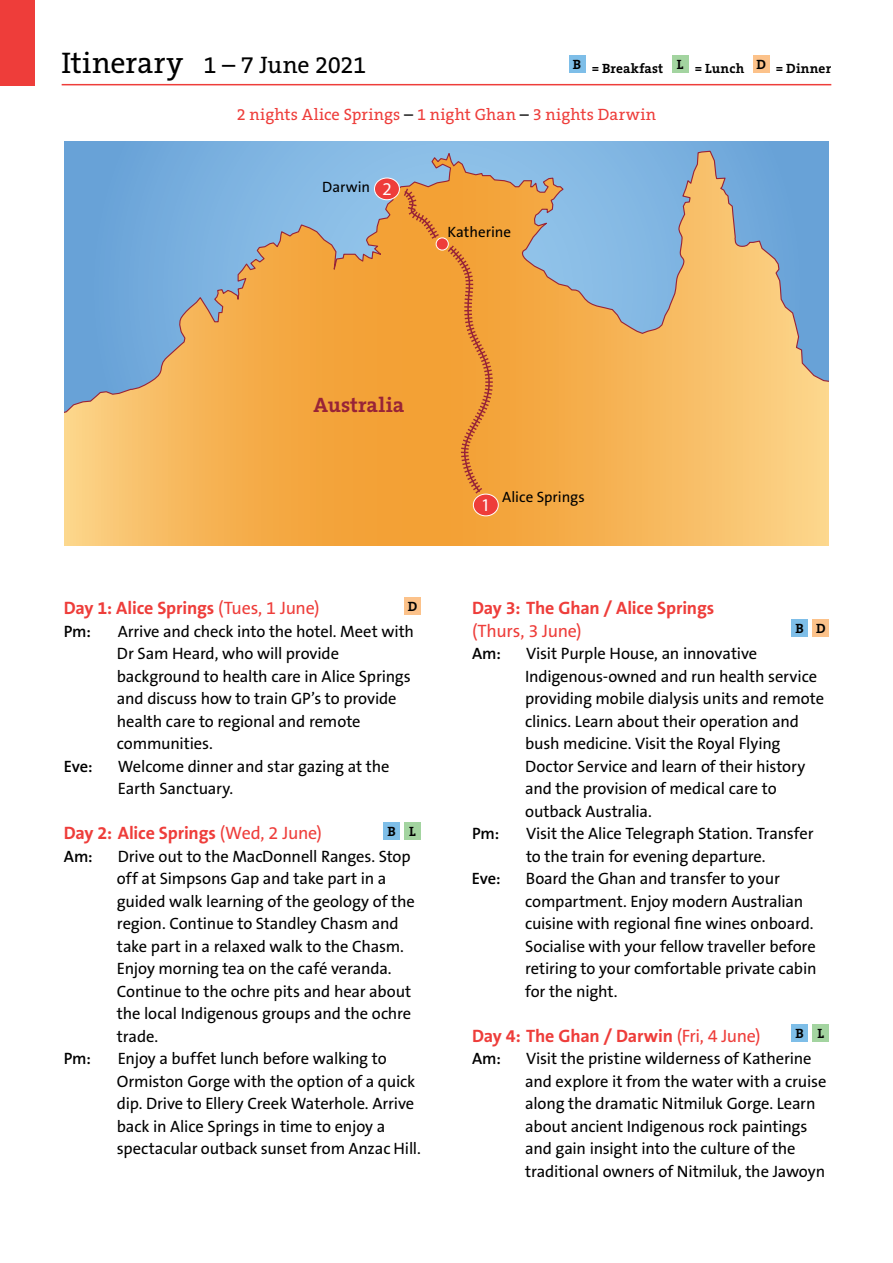
<style>
.page{position:relative;width:893px;height:1263px;background:#fff}
.page>*{position:absolute;margin:0;border:0;box-sizing:border-box;transform-origin:0 0}
.t1{font:24px "The Serif B5 Plain";letter-spacing:-.015em;color:#000}
.t2{font:700 21px "The Serif B7";color:#982337}
.t3{font:700 18px "The Sans B7";letter-spacing:-.01em;color:#ee3d3a}
.t4{font:18px "The Sans B5 Plain";letter-spacing:-.015em;color:#ee3d3a}
.t5{font:18px "Myriad Pro";color:#fff}
.t6{font:16.5px/22.5px "The Sans B5 Plain";letter-spacing:-.01em;color:#000}
.t7{font:16.5px "The Serif B5 Plain";letter-spacing:.01em;color:#ee3d3a}
.t8{font:600 16.5px "The Sans B6";letter-spacing:-.01em;color:#000}
.t9{font:15px "The Sans B5 Plain";color:#000}
.t10{font:700 13.5px "The Serif B7";letter-spacing:.01em;color:#000}
.s1{font-size:30px}
.s2{color:#000}
.s3{font-family:"Myriad Pro";font-size:18px;color:#fff}
.s4{font-family:"The Sans B5 Plain";font-weight:400}
</style>
<div class="page">
<div style="left:812px;top:619px;width:17px;height:18px;background:#fcc28a"></div>
<div style="left:791px;top:619px;width:17px;height:18px;background:#7ebee8"></div>
<div style="left:812px;top:1024px;width:17px;height:18px;background:#a3d4a0"></div>
<div style="left:791px;top:1024px;width:17px;height:18px;background:#7ebee8"></div>
<hr style="left:62px;top:84px;width:769px;height:1px;background:#ee3d3a">
<div style="left:672px;top:56px;width:16px;height:17px;background:#a3d4a0"></div>
<div style="left:569px;top:56px;width:16px;height:17px;background:#7ebee8"></div>
<div style="left:753px;top:56px;width:16px;height:17px;background:#fcc28a"></div>
<div style="left:0;top:0;width:34px;height:85px;background:#ee3d3a"></div>
<div style="left:404px;top:597px;width:17px;height:17px;background:#fcc28a"></div>
<div style="left:383px;top:822px;width:17px;height:17px;background:#7ebee8"></div>
<div style="left:404px;top:822px;width:17px;height:17px;background:#a3d4a0"></div>
<svg style="left:64px;top:142px;width:765px;height:8px;background:#7bb1df"></svg>
<svg style="left:64px;top:150px;width:765px;height:396px;background:#cdb07f"></svg>
<div style="left:473px;top:494px;width:25px;height:22px;background:#ee3d3a;border-radius:50%"></div>
<div style="left:473px;top:494px;width:26px;height:22px;border:1px solid #fff;border-radius:50%"></div>
<div style="left:374px;top:178px;width:25px;height:22px;background:#ee3d3a;border-radius:50%"></div>
<div style="left:374px;top:178px;width:26px;height:22px;border:1px solid #fff;border-radius:50%"></div>
<div style="left:436px;top:238px;width:12px;height:12px;background:#ee3d3a;border-radius:50%"></div>
<div style="left:436px;top:238px;width:13px;height:12px;border:1px solid #fff;border-radius:50%"></div>
<svg style="left:403px;top:187px;width:37px;height:53px;background:#e89235"></svg>
<svg style="left:446px;top:244px;width:48px;height:251px;background:#eb9737"></svg>
<h1 class="t1" style="left:62px;top:52px;width:306px"><span class="s1">Itinerary</span> 1 – 7 June 2021</h1>
<p class="t10" style="left:573px;top:61px;width:260px">B = Breakfast L = Lunch D = Dinner</p>
<p class="t7" style="left:237px;top:106px;width:421px">2 nights Alice Springs <span class="s2">–</span> 1 night Ghan <span class="s2">–</span> 3 nights Darwin</p>
<p class="t9" style="left:322px;top:179px;width:71px">Darwin <span class="s3">2</span></p>
<p class="t9" style="left:447px;top:224px;width:65px">Katherine</p>
<p class="t2" style="left:314px;top:394px;width:92px">Australia</p>
<p class="t3" style="left:64px;top:599px;width:257px">Day 1: Alice Springs <span class="s4">(Tues, 1 June)</span></p>
<p class="t8" style="left:64px;top:623px;width:29px">Pm:</p>
<p class="t6" style="left:117px;top:621px;width:299px">Arrive and check into the hotel. Meet with Dr Sam Heard, who will provide background to health care in Alice Springs and discuss how to train GP’s to provide health care to regional and remote communities.</p>
<p class="t8" style="left:64px;top:758px;width:30px">Eve:</p>
<p class="t6" style="left:118px;top:756px;width:273px">Welcome dinner and star gazing at the<br>Earth Sanctuary.</p>
<p class="t3" style="left:64px;top:824px;width:260px">Day 2: Alice Springs <span class="s4">(Wed, 2 June)</span></p>
<p class="t8" style="left:64px;top:848px;width:31px">Am:</p>
<p class="t6" style="left:117px;top:846px;width:299px">Drive out to the MacDonnell Ranges. Stop off at Simpsons Gap and take part in a guided walk learning of the geology of the region. Continue to Standley Chasm and take part in a relaxed walk to the Chasm.<br>Enjoy morning tea on the café veranda.<br>Continue to the ochre pits and hear about the local Indigenous groups and the ochre trade.</p>
<p class="t8" style="left:64px;top:1050px;width:29px">Pm:</p>
<p class="t6" style="left:117px;top:1048px;width:305px">Enjoy a buffet lunch before walking to Ormiston Gorge with the option of a quick dip. Drive to Ellery Creek Waterhole. Arrive back in Alice Springs in time to enjoy a spectacular outback sunset from Anzac Hill.</p>
<p class="t10" style="left:408px;top:599px;width:11px">D</p>
<p class="t10" style="left:387px;top:824px;width:30px">B L</p>
<p class="t5" style="left:481px;top:494px;width:11px">1</p>
<p class="t9" style="left:502px;top:489px;width:84px">Alice Springs</p>
<p class="t3" style="left:472px;top:599px;width:244px">Day 3: The Ghan / Alice Springs</p>
<p class="t4" style="left:472px;top:621px;width:111px">(Thurs, 3 June)</p>
<p class="t8" style="left:472px;top:645px;width:31px">Am:</p>
<p class="t6" style="left:525px;top:643px;width:300px">Visit Purple House, an innovative Indigenous-owned and run health service providing mobile dialysis units and remote clinics. Learn about their operation and bush medicine. Visit the Royal Flying Doctor Service and learn of their history and the provision of medical care to outback Australia.</p>
<p class="t8" style="left:472px;top:825px;width:29px">Pm:</p>
<p class="t6" style="left:526px;top:823px;width:289px">Visit the Alice Telegraph Station. Transfer to the train for evening departure.</p>
<p class="t8" style="left:472px;top:870px;width:30px">Eve:</p>
<p class="t6" style="left:525px;top:868px;width:293px">Board the Ghan and transfer to your compartment. Enjoy modern Australian cuisine with regional fine wines onboard.<br>Socialise with your fellow traveller before retiring to your comfortable private cabin for the night.</p>
<p class="t3" style="left:472px;top:1026px;width:290px">Day 4: The Ghan / Darwin <span class="s4">(Fri, 4 June)</span></p>
<p class="t8" style="left:472px;top:1050px;width:31px">Am:</p>
<p class="t6" style="left:525px;top:1048px;width:303px">Visit the pristine wilderness of Katherine and explore it from the water with a cruise along the dramatic Nitmiluk Gorge. Learn about ancient Indigenous rock paintings and gain insight into the culture of the traditional owners of Nitmiluk, the Jawoyn</p>
<p class="t10" style="left:796px;top:621px;width:31px">B D</p>
<p class="t10" style="left:796px;top:1026px;width:30px">B L</p>
</div>
